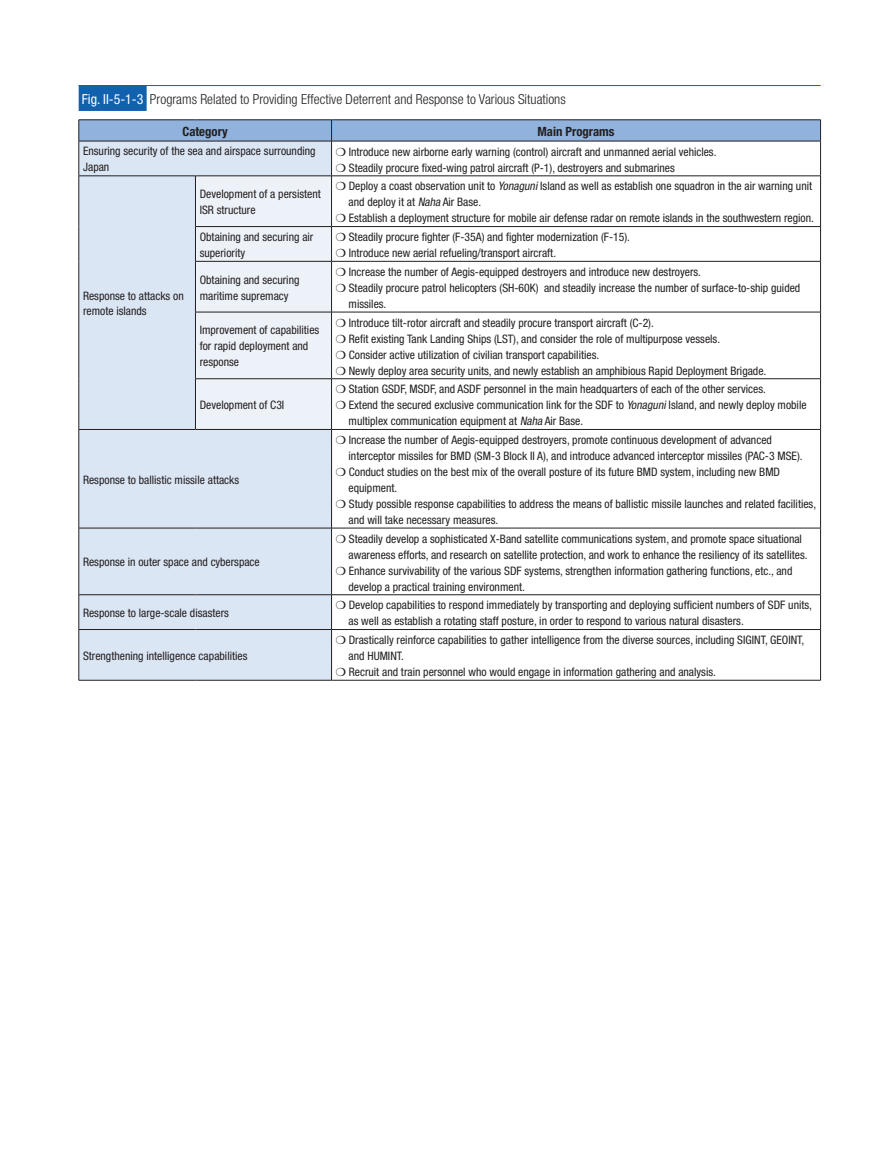
<style>
.page{position:relative;width:893px;height:1149px;background:#fff}
.page>*{position:absolute;margin:0;border:0;box-sizing:border-box;transform-origin:0 0}
.t1{font:300 condensed 13.8px "Helvetica Neue LT Std";color:#231f20}
.t2{font:700 condensed 12.75px "Helvetica Neue LT Std";color:#231f20}
.t3{font:condensed 11.7px/15.9px "Helvetica Neue LT Std";color:#231f20}
.s1{font-weight:400;color:#fff}
.s2{font-style:italic}
</style>
<div class="page">
<hr style="left:79px;top:85px;width:742px;height:1px;background:#1161af">
<div style="left:79px;top:85px;width:68px;height:26px;background:#1161af"></div>
<div style="left:80px;top:142px;width:251px;height:537px;background:#dbe6f4"></div>
<div style="left:196px;top:176px;width:135px;height:253px;background:#edf2f9"></div>
<hr style="left:332px;top:226px;width:489px;height:1px;background:#231f20">
<hr style="left:332px;top:261px;width:489px;height:1px;background:#231f20">
<hr style="left:332px;top:312px;width:489px;height:1px;background:#231f20">
<hr style="left:332px;top:119px;width:489px;height:1px;background:#231f20">
<hr style="left:195px;top:226px;width:137px;height:1px;background:#231f20">
<hr style="left:195px;top:261px;width:137px;height:1px;background:#231f20">
<hr style="left:195px;top:378px;width:137px;height:1px;background:#231f20">
<hr style="left:332px;top:378px;width:489px;height:1px;background:#231f20">
<hr style="left:332px;top:429px;width:489px;height:1px;background:#231f20">
<hr style="left:332px;top:527px;width:489px;height:1px;background:#231f20">
<hr style="left:332px;top:594px;width:489px;height:1px;background:#231f20">
<hr style="left:332px;top:629px;width:489px;height:1px;background:#231f20">
<hr style="left:195px;top:312px;width:137px;height:1px;background:#231f20">
<hr style="left:79px;top:119px;width:116px;height:1px;background:#231f20">
<hr style="left:195px;top:119px;width:137px;height:1px;background:#231f20">
<svg style="left:79px;top:120px;width:742px;height:21px;background:#8bacd5"></svg>
<hr style="left:79px;top:176px;width:1px;height:50px;background:#231f20">
<hr style="left:79px;top:226px;width:1px;height:35px;background:#231f20">
<hr style="left:79px;top:261px;width:1px;height:51px;background:#231f20">
<hr style="left:79px;top:312px;width:1px;height:66px;background:#231f20">
<hr style="left:79px;top:378px;width:1px;height:51px;background:#231f20">
<hr style="left:195px;top:176px;width:1px;height:50px;background:#231f20">
<hr style="left:195px;top:227px;width:1px;height:34px;background:#231f20">
<hr style="left:195px;top:261px;width:1px;height:51px;background:#231f20">
<hr style="left:195px;top:312px;width:1px;height:66px;background:#231f20">
<hr style="left:195px;top:379px;width:1px;height:50px;background:#231f20">
<hr style="left:332px;top:141px;width:489px;height:1px;background:#231f20">
<hr style="left:820px;top:141px;width:1px;height:34px;background:#231f20">
<hr style="left:332px;top:175px;width:489px;height:1px;background:#231f20">
<hr style="left:331px;top:176px;width:1px;height:50px;background:#231f20">
<hr style="left:820px;top:176px;width:1px;height:50px;background:#231f20">
<hr style="left:331px;top:227px;width:1px;height:34px;background:#231f20">
<hr style="left:820px;top:227px;width:1px;height:34px;background:#231f20">
<hr style="left:331px;top:261px;width:1px;height:51px;background:#231f20">
<hr style="left:820px;top:261px;width:1px;height:51px;background:#231f20">
<hr style="left:331px;top:312px;width:1px;height:66px;background:#231f20">
<hr style="left:820px;top:312px;width:1px;height:66px;background:#231f20">
<hr style="left:331px;top:379px;width:1px;height:50px;background:#231f20">
<hr style="left:820px;top:379px;width:1px;height:50px;background:#231f20">
<hr style="left:820px;top:429px;width:1px;height:98px;background:#231f20">
<hr style="left:820px;top:528px;width:1px;height:66px;background:#231f20">
<hr style="left:820px;top:594px;width:1px;height:35px;background:#231f20">
<hr style="left:820px;top:629px;width:1px;height:50px;background:#231f20">
<hr style="left:79px;top:679px;width:116px;height:1px;background:#231f20">
<hr style="left:195px;top:679px;width:137px;height:1px;background:#231f20">
<hr style="left:332px;top:679px;width:489px;height:1px;background:#231f20">
<hr style="left:79px;top:429px;width:116px;height:1px;background:#231f20">
<hr style="left:79px;top:429px;width:1px;height:98px;background:#231f20">
<hr style="left:195px;top:429px;width:137px;height:1px;background:#231f20">
<hr style="left:331px;top:429px;width:1px;height:98px;background:#231f20">
<hr style="left:79px;top:527px;width:116px;height:1px;background:#231f20">
<hr style="left:79px;top:528px;width:1px;height:66px;background:#231f20">
<hr style="left:195px;top:527px;width:137px;height:1px;background:#231f20">
<hr style="left:331px;top:528px;width:1px;height:66px;background:#231f20">
<hr style="left:79px;top:594px;width:116px;height:1px;background:#231f20">
<hr style="left:79px;top:594px;width:1px;height:35px;background:#231f20">
<hr style="left:195px;top:594px;width:137px;height:1px;background:#231f20">
<hr style="left:331px;top:594px;width:1px;height:35px;background:#231f20">
<hr style="left:79px;top:629px;width:116px;height:1px;background:#231f20">
<hr style="left:79px;top:629px;width:1px;height:50px;background:#231f20">
<hr style="left:195px;top:629px;width:137px;height:1px;background:#231f20">
<hr style="left:331px;top:629px;width:1px;height:50px;background:#231f20">
<hr style="left:79px;top:141px;width:116px;height:1px;background:#231f20">
<hr style="left:79px;top:141px;width:1px;height:34px;background:#231f20">
<hr style="left:195px;top:141px;width:137px;height:1px;background:#231f20">
<hr style="left:331px;top:141px;width:1px;height:34px;background:#231f20">
<hr style="left:79px;top:175px;width:116px;height:1px;background:#231f20">
<hr style="left:195px;top:175px;width:137px;height:1px;background:#231f20">
<p class="t1" style="left:82px;top:91px;width:485px"><span class="s1">Fig. II-5-1-3</span> Programs Related to Providing Effective Deterrent and Response to Various Situations</p>
<p class="t2" style="left:183px;top:123px;width:47px">Category</p>
<p class="t2" style="left:537px;top:123px;width:79px">Main Programs</p>
<p class="t3" style="left:83px;top:143px;width:234px">Ensuring security of the sea and airspace surrounding<br>Japan</p>
<p class="t3" style="left:336px;top:143px;width:382px">❍ Introduce new airborne early warning (control) aircraft and unmanned aerial vehicles. ❍ Steadily procure fixed-wing patrol aircraft (P-1), destroyers and submarines</p>
<p class="t3" style="left:83px;top:287px;width:102px">Response to attacks on remote islands</p>
<p class="t3" style="left:200px;top:186px;width:123px">Development of a persistent<br>ISR structure</p>
<p class="t3" style="left:336px;top:178px;width:478px">❍ Deploy a coast observation unit to <span class="s2">Yonaguni</span>Island as well as establish one squadron in the air warning unit</p>
<p class="t3" style="left:349px;top:194px;width:134px">and deploy it at <span class="s2">Naha</span> Air Base.</p>
<p class="t3" style="left:336px;top:210px;width:480px">❍ Establish a deployment structure for mobile air defense radar on remote islands in the southwestern region.</p>
<p class="t3" style="left:200px;top:228px;width:115px">Obtaining and securing air superiority</p>
<p class="t3" style="left:336px;top:229px;width:296px">❍ Steadily procure fighter (F-35A) and fighter modernization (F-15). ❍ Introduce new aerial refueling/transport aircraft.</p>
<p class="t3" style="left:200px;top:271px;width:101px">Obtaining and securing maritime supremacy</p>
<p class="t3" style="left:336px;top:264px;width:367px">❍ Increase the number of Aegis-equipped destroyers and introduce new destroyers.</p>
<p class="t3" style="left:336px;top:279px;width:466px">❍ Steadily procure patrol helicopters (SH-60K) and steadily increase the number of surface-to-ship guided</p>
<p class="t3" style="left:349px;top:295px;width:39px">missiles.</p>
<p class="t3" style="left:200px;top:322px;width:121px">Improvement of capabilities for rapid deployment and response</p>
<p class="t3" style="left:336px;top:314px;width:432px">❍ Introduce tilt-rotor aircraft and steadily procure transport aircraft (C-2).<br>❍ Refit existing Tank Landing Ships (LST), and consider the role of multipurpose vessels.<br>❍ Consider active utilization of civilian transport capabilities.<br>❍ Newly deploy area security units, and newly establish an amphibious Rapid Deployment Brigade.</p>
<p class="t3" style="left:200px;top:397px;width:86px">Development of C3I</p>
<p class="t3" style="left:336px;top:381px;width:432px">❍ Station GSDF, MSDF, and ASDF personnel in the main headquarters of each of the other services.</p>
<p class="t3" style="left:336px;top:397px;width:472px">❍ Extend the secured exclusive communication link for the SDF to <span class="s2">Yonaguni</span>Island, and newly deploy mobile</p>
<p class="t3" style="left:349px;top:413px;width:236px">multiplex communication equipment at <span class="s2">Naha</span> Air Base.</p>
<p class="t3" style="left:83px;top:471px;width:158px">Response to ballistic missile attacks</p>
<p class="t3" style="left:83px;top:554px;width:178px">Response in outer space and cyberspace</p>
<p class="t3" style="left:336px;top:431px;width:438px">❍ Increase the number of Aegis-equipped destroyers, promote continuous development of advanced</p>
<p class="t3" style="left:349px;top:447px;width:456px">interceptor missiles for BMD (SM-3 Block II A), and introduce advanced interceptor missiles (PAC-3 MSE).</p>
<p class="t3" style="left:336px;top:463px;width:446px">❍ Conduct studies on the best mix of the overall posture of its future BMD system, including new BMD</p>
<p class="t3" style="left:349px;top:479px;width:50px">equipment.</p>
<p class="t3" style="left:336px;top:495px;width:482px">❍ Study possible response capabilities to address the means of ballistic missile launches and related facilities,</p>
<p class="t3" style="left:349px;top:511px;width:151px">and will take necessary measures.</p>
<p class="t3" style="left:336px;top:530px;width:468px">❍ Steadily develop a sophisticated X-Band satellite communications system, and promote space situational</p>
<p class="t3" style="left:349px;top:546px;width:460px">awareness efforts, and research on satellite protection, and work to enhance the resiliency of its satellites.</p>
<p class="t3" style="left:336px;top:562px;width:458px">❍ Enhance survivability of the various SDF systems, strengthen information gathering functions, etc., and</p>
<p class="t3" style="left:349px;top:578px;width:178px">develop a practical training environment.</p>
<p class="t3" style="left:83px;top:604px;width:147px">Response to large-scale disasters</p>
<p class="t3" style="left:349px;top:597px;width:465px;text-indent:-13px">❍ Develop capabilities to respond immediately by transporting and deploying sufficient numbers of SDF units, as well as establish a rotating staff posture, in order to respond to various natural disasters.</p>
<p class="t3" style="left:83px;top:647px;width:166px">Strengthening intelligence capabilities</p>
<p class="t3" style="left:336px;top:631px;width:470px">❍ Drastically reinforce capabilities to gather intelligence from the diverse sources, including SIGINT, GEOINT,</p>
<p class="t3" style="left:349px;top:647px;width:57px">and HUMINT.</p>
<p class="t3" style="left:336px;top:663px;width:382px">❍ Recruit and train personnel who would engage in information gathering and analysis.</p>
</div>
